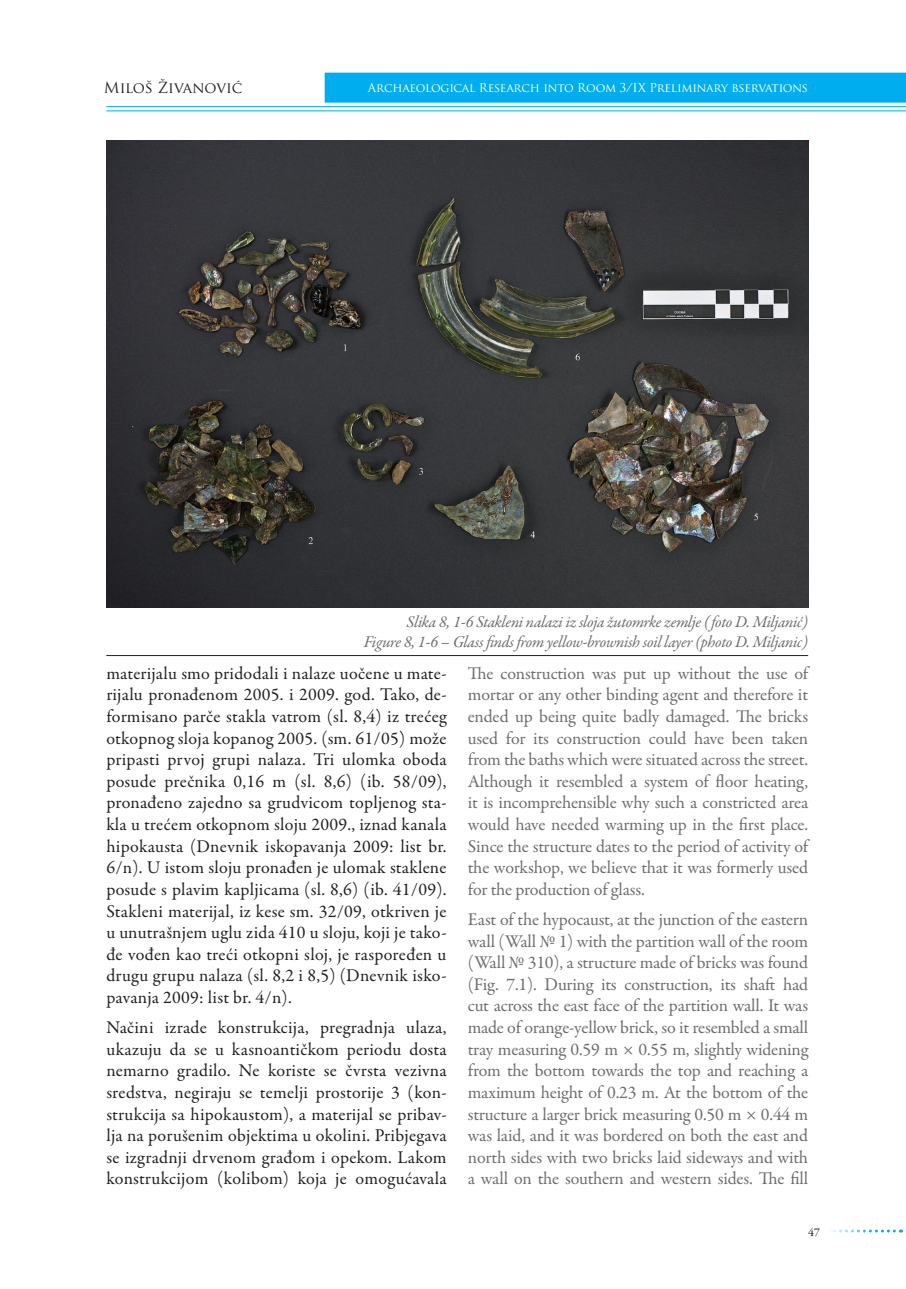
<style>
.page{position:relative;width:906px;height:1289px;background:#fff}
.page>*{position:absolute;margin:0;border:0;box-sizing:border-box;transform-origin:0 0}
.t1{font:18px/21.6px "Garamond Premr Pro";letter-spacing:-.01em;color:#6c6d70;text-align:justify}
.t2{font:18px/21.6px "Garamond Premr Pro";letter-spacing:.015em;color:#231f20;text-align:justify}
.t3{font:italic 16.5px/19.8px "Garamond Premr Pro";letter-spacing:-.02em;color:#6c6d70;text-align:right}
.t4{font:15px "Trajan Pro";letter-spacing:-.005em;color:#231f20}
.t5{font:12px "Trajan Pro";letter-spacing:-.02em;color:#fff}
.t6{font:12px "Garamond Premr Pro";color:#231f20}
</style>
<div class="page">
<div style="left:325px;top:73px;width:581px;height:30px;background:#00aeef"></div>
<svg style="left:832px;top:1229px;width:62px;height:3px"></svg>
<hr style="left:106px;top:106px;width:800px;height:1px;background:#00aeef">
<hr style="left:106px;top:110px;width:800px;height:1px;background:#00aeef">
<img style="left:106px;top:140px;width:702px;height:467px">
<hr style="left:106px;top:655px;width:702px;height:1px;background:#231f20">
<p class="t4" style="left:104px;top:78px;width:140px">Miloš Živanović</p>
<p class="t5" style="left:368px;top:80px;width:442px">Archaeological Research into Room 3/IX Preliminary bservations</p>
<p class="t3" style="left:364px;top:613px;width:445px">Slika 8, 1-6 Stakleni nalazi iz sloja žutomrke zemlje ( foto D. Miljanić)<br>Figure 8, 1-6 – Glass finds from yellow-brownish soil layer (photo D. Miljanic)</p>
<p class="t2" style="left:106px;top:662px;width:342px">materijalu smo pridodali i nalaze uočene u mate&shy;rijalu pronađenom 2005. i 2009. god. Tako, de&shy;formisano parče stakla vatrom (sl. 8,4) iz trećeg otkopnog sloja kopanog 2005. (sm. 61/05) može pripasti prvoj grupi nalaza. Tri ulomka oboda posude prečnika 0,16 m (sl. 8,6) (ib. 58/09), pronađeno zajedno sa grudvicom topljenog sta&shy;kla u trećem otkopnom sloju 2009., iznad kanala hipokausta (Dnevnik iskopavanja 2009: list br.<br>6/n). U istom sloju pronađen je ulomak staklene posude s plavim kapljicama (sl. 8,6) (ib. 41/09).<br>Stakleni materijal, iz kese sm. 32/09, otkriven je u unutrašnjem uglu zida 410 u sloju, koji je tako&shy;đe vođen kao treći otkopni sloj, je raspoređen u drugu grupu nalaza (sl. 8,2 i 8,5) (Dnevnik isko&shy;pavanja 2009: list br. 4/n).</p>
<p class="t2" style="left:106px;top:1017px;width:342px">Načini izrade konstrukcija, pregradnja ulaza, ukazuju da se u kasnoantičkom periodu dosta nemarno gradilo. Ne koriste se čvrsta vezivna sredstva, negiraju se temelji prostorije 3 (kon&shy;strukcija sa hipokaustom), a materijal se pribav&shy;lja na porušenim objektima u okolini. Pribjegava se izgradnji drvenom građom i opekom. Lakom konstrukcijom (kolibom) koja je omogućavala</p>
<p class="t1" style="left:468px;top:662px;width:342px">The construction was put up without the use of mortar or any other binding agent and therefore it ended up being quite badly damaged. The bricks used for its construction could have been taken from the baths which were situated across the street.<br>Although it resembled a system of floor heating, it is incomprehensible why such a constricted area would have needed warming up in the first place.<br>Since the structure dates to the period of activity of the workshop, we believe that it was formerly used for the production of glass.</p>
<p class="t1" style="left:468px;top:909px;width:342px">East of the hypocaust, at the junction of the eastern wall (Wall № 1) with the partition wall of the room (Wall № 310), a structure made of bricks was found (Fig. 7.1). During its construction, its shaft had cut across the east face of the partition wall. It was made of orange-yellow brick, so it resembled a small tray measuring 0.59 m × 0.55 m, slightly widening from the bottom towards the top and reaching a maximum height of 0.23 m. At the bottom of the structure a larger brick measuring 0.50 m × 0.44 m was laid, and it was bordered on both the east and north sides with two bricks laid sideways and with a wall on the southern and western sides. The fill</p>
<p class="t6" style="left:808px;top:1225px;width:13px">47</p>
</div>
